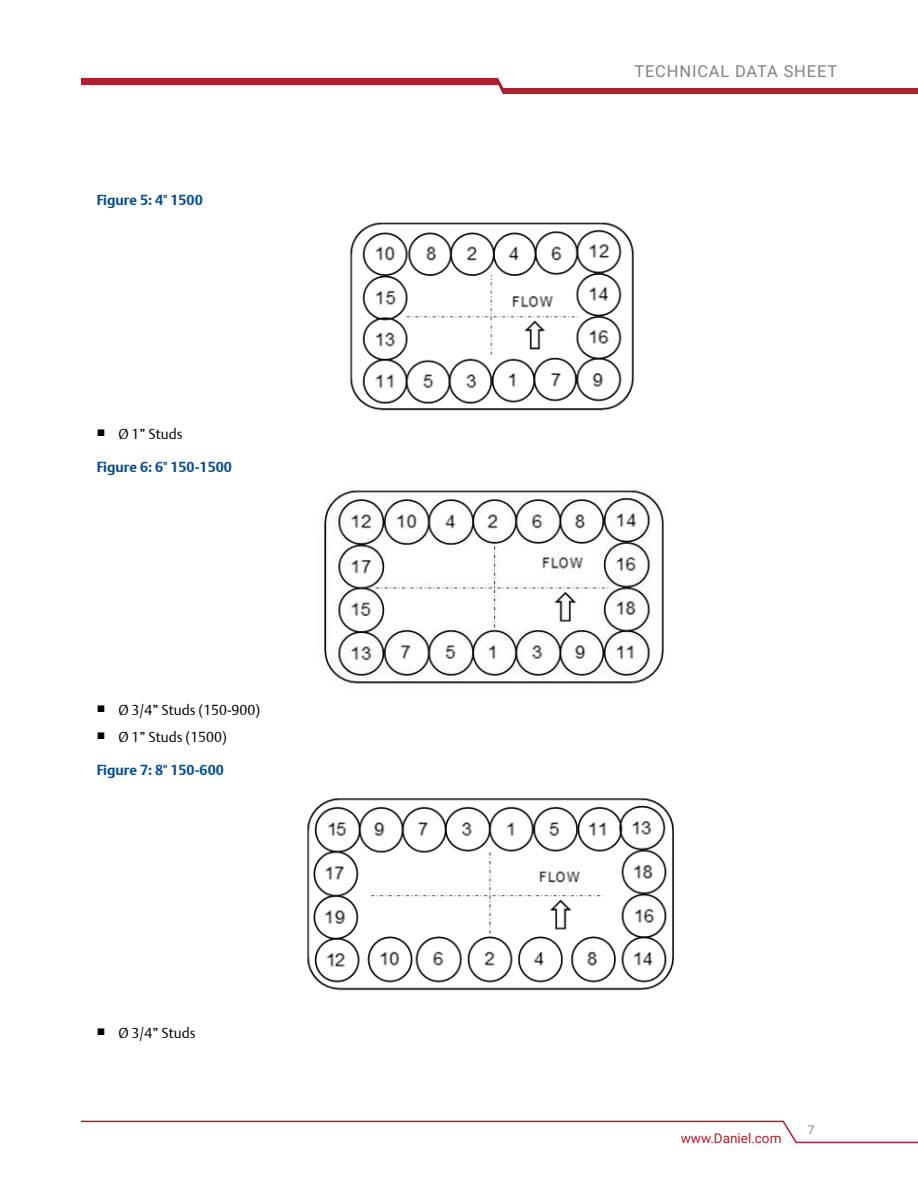
<style>
.page{position:relative;width:918px;height:1188px;background:#fff}
.page>*{position:absolute;margin:0;border:0;box-sizing:border-box;transform-origin:0 0}
.t1{font:16.5px "Roboto";letter-spacing:.05em;color:#808284}
.t2{font:14.25px "DTL Argo T Light";color:#000}
.t3{font:14.25px "DTL Argo T Bold";color:#004b8d}
.t4{font:13.5px "Roboto";color:#ad1e30}
.t5{font:12px "Roboto";color:#808284}
</style>
<div class="page">
<svg style="left:81px;top:1120px;width:837px;height:24px"></svg>
<svg style="left:81px;top:78px;width:837px;height:16px"></svg>
<img style="left:350px;top:222px;width:284px;height:189px">
<img style="left:324px;top:490px;width:340px;height:199px">
<img style="left:307px;top:798px;width:367px;height:193px">
<p class="t3" style="left:96px;top:195px;width:108px">Figure 5: 4" 1500</p>
<p class="t2" style="left:96px;top:428px;width:88px"><sup>■</sup> Ø 1” Studs</p>
<p class="t3" style="left:96px;top:461px;width:137px">Figure 6: 6" 150-1500</p>
<p class="t2" style="left:96px;top:704px;width:166px"><sup>■</sup> Ø 3/4” Studs (150-900)</p>
<p class="t2" style="left:96px;top:731px;width:132px"><sup>■</sup> Ø 1” Studs (1500)</p>
<p class="t3" style="left:96px;top:764px;width:129px">Figure 7: 8" 150-600</p>
<p class="t2" style="left:96px;top:1027px;width:101px"><sup>■</sup> Ø 3/4” Studs</p>
<p class="t1" style="left:634px;top:62px;width:204px">TECHNICAL DATA SHEET</p>
<p class="t4" style="left:681px;top:1131px;width:102px">www.Daniel.com</p>
<p class="t5" style="left:808px;top:1124px;width:8px">7</p>
</div>
